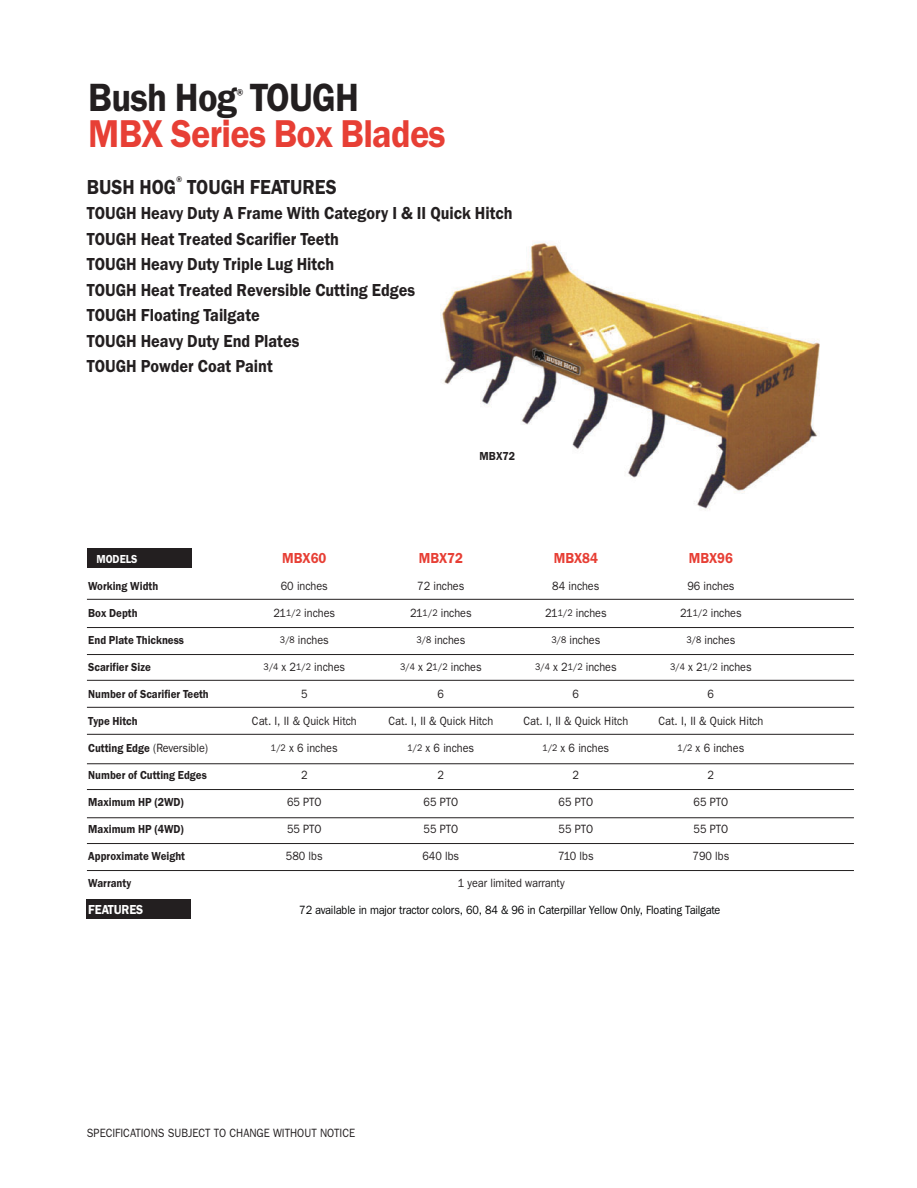
<style>
.page{position:relative;width:917px;height:1188px;background:#fff}
.page>*{position:absolute;margin:0;border:0;box-sizing:border-box;transform-origin:0 0}
.t1{font:600 40.8px "Franklin Gothic";letter-spacing:-.02em;color:#231f20;scale:.9 1}
.t2{font:600 40.2px "Franklin Gothic";letter-spacing:-.02em;color:#e73f35;scale:.9 1}
.t3{font:600 21px "Franklin Gothic";color:#231f20;scale:.9 1}
.t4{font:600 18px/25.5px "Franklin Gothic";color:#231f20;scale:.9 1}
.t5{font:600 15.75px "Franklin Gothic";color:#231f20;scale:.9 1}
.t6{font:600 15px "Franklin Gothic";color:#e73f35;scale:.9 1}
.t7{font:600 13.5px "Franklin Gothic";letter-spacing:-.01em;color:#fff;scale:.9 1}
.t8{font:12px "Franklin Gothic";color:#231f20;scale:.9 1}
.t9{font:600 12px "Franklin Gothic";color:#231f20;scale:.9 1}
.t10{font:12px "Franklin Gothic";letter-spacing:-.01em;color:#020304;scale:.9 1}
.t11{font:600 12px "Franklin Gothic";color:#fff;scale:.9 1}
.s1{font-size:9.6px}
.s2{font-weight:600}
</style>
<div class="page">
<img style="left:441px;top:242px;width:379px;height:269px">
<div style="left:86px;top:899px;width:105px;height:20px;background:#231f20"></div>
<div style="left:88px;top:549px;width:104px;height:19px;background:#231f20"></div>
<hr style="left:87px;top:599px;width:767px;height:1px;background:#231f20">
<hr style="left:87px;top:627px;width:767px;height:1px;background:#231f20">
<hr style="left:87px;top:654px;width:767px;height:1px;background:#231f20">
<hr style="left:87px;top:789px;width:767px;height:1px;background:#231f20">
<hr style="left:87px;top:817px;width:767px;height:1px;background:#231f20">
<hr style="left:87px;top:843px;width:767px;height:1px;background:#231f20">
<hr style="left:87px;top:870px;width:767px;height:1px;background:#231f20">
<hr style="left:87px;top:734px;width:767px;height:1px;background:#231f20">
<hr style="left:87px;top:763px;width:767px;height:1px;background:#231f20">
<hr style="left:87px;top:680px;width:767px;height:1px;background:#231f20">
<hr style="left:87px;top:707px;width:767px;height:1px;background:#231f20">
<h1 class="t1" style="left:88px;top:75px;width:302px">Bush Hog TOUGH</h1>
<h3 class="t5" style="left:236px;top:87px;width:9px">®</h3>
<h2 class="t2" style="left:88px;top:111px;width:399px">MBX Series Box Blades</h2>
<h3 class="t3" style="left:87px;top:175px;width:27px">Bush</h3>
<h3 class="t3" style="left:140px;top:175px;width:218px">Hog <sup>®</sup> TOUGH Featu res</h3>
<p class="t4" style="left:87px;top:201px;width:474px">TOUGH Heavy Duty A Frame With Category I &amp; II Quick Hitch TOUGH Heat Treated Scarifier Teeth<br>TOUGH Heavy Duty Triple Lug Hitch<br>TOUGH Heat Treated Reversible Cutting Edges<br>TOUGH Floating Tailgate<br>TOUGH Heavy Duty End Plates<br>TOUGH Powder Coat Paint</p>
<p class="t9" style="left:480px;top:449px;width:41px">MBX72</p>
<p class="t11" style="left:96px;top:552px;width:40px">Models</p>
<p class="t6" style="left:282px;top:549px;width:51px">MBX60</p>
<p class="t6" style="left:419px;top:549px;width:51px">MBX72</p>
<p class="t6" style="left:554px;top:549px;width:51px">MBX84</p>
<p class="t6" style="left:689px;top:549px;width:51px">MBX96</p>
<p class="t9" style="left:88px;top:579px;width:79px">Working Width</p>
<p class="t8" style="left:281px;top:579px;width:54px">60 inches</p>
<p class="t8" style="left:417px;top:579px;width:54px">72 inches</p>
<p class="t8" style="left:552px;top:579px;width:54px">84 inches</p>
<p class="t8" style="left:687px;top:579px;width:54px">96 inches</p>
<p class="t9" style="left:88px;top:606px;width:56px">Box Depth</p>
<p class="t8" style="left:273px;top:606px;width:70px">21<span class="s1">1/2</span> inches</p>
<p class="t8" style="left:410px;top:606px;width:70px">21<span class="s1">1/2</span> inches</p>
<p class="t8" style="left:545px;top:606px;width:70px">21<span class="s1">1/2</span> inches</p>
<p class="t8" style="left:680px;top:606px;width:70px">21<span class="s1">1/2</span> inches</p>
<p class="t9" style="left:88px;top:633px;width:108px">End Plate Thickness</p>
<p class="t8" style="left:280px;top:633px;width:56px"><span class="s1">3/8</span> inches</p>
<p class="t8" style="left:416px;top:633px;width:56px"><span class="s1">3/8</span> inches</p>
<p class="t8" style="left:551px;top:633px;width:56px"><span class="s1">3/8</span> inches</p>
<p class="t8" style="left:686px;top:633px;width:56px"><span class="s1">3/8</span> inches</p>
<p class="t9" style="left:88px;top:660px;width:71px">Scarifier Size</p>
<p class="t8" style="left:263px;top:660px;width:92px"><span class="s1">3/4</span> x 2<span class="s1">1/2</span> inches</p>
<p class="t8" style="left:400px;top:660px;width:92px"><span class="s1">3/4</span> x 2<span class="s1">1/2</span> inches</p>
<p class="t8" style="left:535px;top:660px;width:92px"><span class="s1">3/4</span> x 2<span class="s1">1/2</span> inches</p>
<p class="t8" style="left:670px;top:660px;width:92px"><span class="s1">3/4</span> x 2<span class="s1">1/2</span> inches</p>
<p class="t9" style="left:88px;top:687px;width:135px">Number of Scarifier Teeth</p>
<p class="t8" style="left:301px;top:687px;width:9px">5</p>
<p class="t8" style="left:438px;top:687px;width:9px">6</p>
<p class="t8" style="left:573px;top:687px;width:9px">6</p>
<p class="t8" style="left:708px;top:687px;width:9px">6</p>
<p class="t9" style="left:88px;top:714px;width:56px">Type Hitch</p>
<p class="t8" style="left:252px;top:714px;width:118px">Cat. I, II &amp; Quick Hitch</p>
<p class="t8" style="left:388px;top:714px;width:118px">Cat. I, II &amp; Quick Hitch</p>
<p class="t8" style="left:523px;top:714px;width:118px">Cat. I, II &amp; Quick Hitch</p>
<p class="t8" style="left:658px;top:714px;width:118px">Cat. I, II &amp; Quick Hitch</p>
<p class="t8" style="left:88px;top:741px;width:135px"><span class="s2">Cutting Edge</span> (Reversible)</p>
<p class="t8" style="left:271px;top:741px;width:76px"><span class="s1">1/2</span> x 6 inches</p>
<p class="t8" style="left:407px;top:741px;width:76px"><span class="s1">1/2</span> x 6 inches</p>
<p class="t8" style="left:542px;top:741px;width:76px"><span class="s1">1/2</span> x 6 inches</p>
<p class="t8" style="left:677px;top:741px;width:76px"><span class="s1">1/2</span> x 6 inches</p>
<p class="t9" style="left:88px;top:768px;width:133px">Number of Cutting Edges</p>
<p class="t8" style="left:301px;top:768px;width:9px">2</p>
<p class="t8" style="left:438px;top:768px;width:9px">2</p>
<p class="t8" style="left:573px;top:768px;width:9px">2</p>
<p class="t8" style="left:708px;top:768px;width:9px">2</p>
<p class="t9" style="left:88px;top:795px;width:108px">Maximum HP (2WD)</p>
<p class="t8" style="left:287px;top:795px;width:40px">65 PTO</p>
<p class="t8" style="left:423px;top:795px;width:40px">65 PTO</p>
<p class="t8" style="left:558px;top:795px;width:40px">65 PTO</p>
<p class="t8" style="left:693px;top:795px;width:40px">65 PTO</p>
<p class="t9" style="left:88px;top:822px;width:108px">Maximum HP (4WD)</p>
<p class="t8" style="left:287px;top:822px;width:40px">55 PTO</p>
<p class="t8" style="left:423px;top:822px;width:40px">55 PTO</p>
<p class="t8" style="left:558px;top:822px;width:40px">55 PTO</p>
<p class="t8" style="left:693px;top:822px;width:40px">55 PTO</p>
<p class="t9" style="left:88px;top:849px;width:109px">Approximate Weight</p>
<p class="t8" style="left:286px;top:849px;width:42px">580 lbs</p>
<p class="t8" style="left:422px;top:849px;width:42px">640 lbs</p>
<p class="t8" style="left:558px;top:849px;width:41px">710 lbs</p>
<p class="t8" style="left:692px;top:849px;width:42px">790 lbs</p>
<p class="t9" style="left:88px;top:876px;width:49px">Warranty</p>
<p class="t8" style="left:458px;top:876px;width:120px">1 year limited warranty</p>
<p class="t7" style="left:88px;top:902px;width:63px">f eatURES</p>
<p class="t10" style="left:299px;top:903px;width:469px">72 available in major tractor colors, 60, 84 &amp; 96 in Caterpillar Yellow Only, Floating Tailgate</p>
<p class="t8" style="left:87px;top:1126px;width:299px">SPECIFICATIONS SUBJECT TO CHANGE WITHOUT NOTICE</p>
</div>
